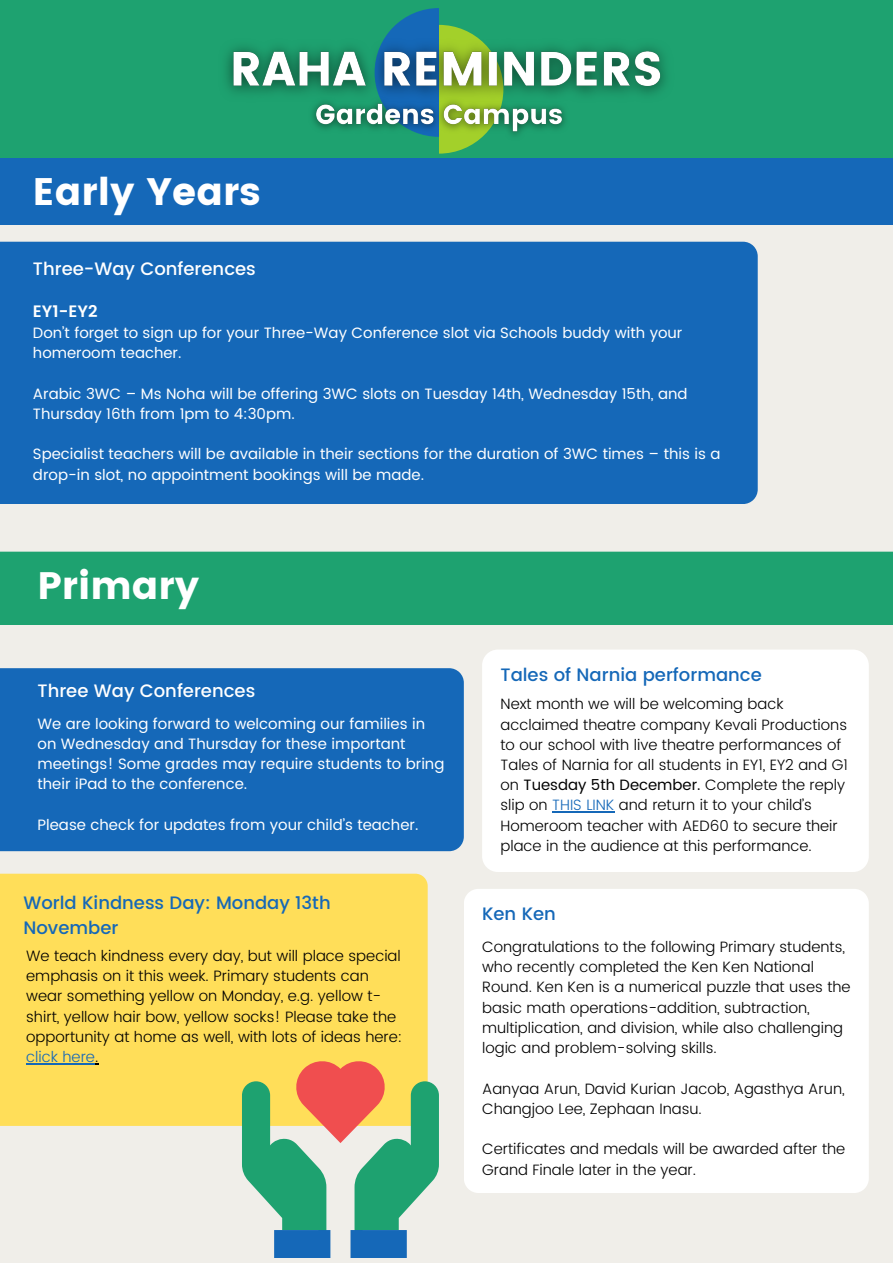
<style>
.page{position:relative;width:893px;height:1264px;background:#fff}
.page>*{position:absolute;margin:0;border:0;box-sizing:border-box;transform-origin:0 0}
.t1{font:38.25px "Poppins";color:#fff}
.t2{font:500 18px/24.8px "Poppins";color:#1568b8}
.t3{font:500 18px "Poppins";color:#fff}
.t4{font:600 16.5px "Poppins";color:#fff}
.t5{font:300 15px/20.2px "Poppins";color:#000}
.t6{font:15px/20.2px "Poppins";color:#fff}
.s1{color:#1568b8}
.s2{font-weight:400}
</style>
<div class="page">
<div style="left:0;top:0;width:892px;height:1262px;background:#f0eee9"></div>
<div style="left:0;top:0;width:892px;height:159px;background:#1ea270"></div>
<svg style="left:390px;top:8px;width:83px;height:146px"></svg>
<div style="left:0;top:159px;width:892px;height:66px;background:#1568b8"></div>
<div style="left:0;top:551px;width:892px;height:74px;background:#1ea270"></div>
<div style="left:0;top:873px;width:427px;height:252px;background:#ffde59"></div>
<hr style="left:26px;top:1063px;width:69px;height:1px;background:#1568b8">
<div style="left:464px;top:889px;width:404px;height:303px;background:#fff"></div>
<div style="left:0;top:242px;width:757px;height:262px;background:#1568b8"></div>
<div style="left:0;top:668px;width:464px;height:183px;background:#1568b8"></div>
<img style="left:225px;top:31px;width:441px;height:64px">
<img style="left:304px;top:93px;width:269px;height:51px">
<div style="left:482px;top:649px;width:386px;height:223px;background:#fff;border-radius:16px"></div>
<hr style="left:552px;top:811px;width:62px;height:1px;background:#1568b8">
<svg style="left:242px;top:1058px;width:196px;height:199px"></svg>
<p class="t1" style="left:33px;top:169px;width:229px">Early Years</p>
<p class="t3" style="left:33px;top:258px;width:224px">Three-Way Conferences</p>
<p class="t4" style="left:33px;top:301px;width:66px">EY1-EY2</p>
<p class="t6" style="left:33px;top:323px;width:651px">Don’t forget to sign up for your Three-Way Conference slot via Schools buddy with your homeroom teacher.</p>
<p class="t6" style="left:33px;top:383px;width:656px">Arabic 3WC – Ms Noha will be offering 3WC slots on Tuesday 14th, Wednesday 15th, and<br>Thursday 16th from 1pm to 4:30pm.</p>
<p class="t6" style="left:33px;top:444px;width:689px">Specialist teachers will be available in their sections for the duration of 3WC times – this is a drop-in slot, no appointment bookings will be made.</p>
<p class="t1" style="left:38px;top:563px;width:163px">Primary</p>
<p class="t3" style="left:38px;top:680px;width:219px">Three Way Conferences</p>
<p class="t6" style="left:38px;top:713px;width:408px">We are looking forward to welcoming our families in on Wednesday and Thursday for these important meetings! Some grades may require students to bring their iPad to the conference.</p>
<p class="t6" style="left:38px;top:814px;width:382px">Please check for updates from your child’s teacher.</p>
<p class="t2" style="left:23px;top:890px;width:308px">World Kindness Day: Monday 13th<br>November</p>
<p class="t5" style="left:26px;top:945px;width:377px">We teach kindness every day, but will place special emphasis on it this week. Primary students can wear something yellow on Monday, e.g. yellow t&shy;shirt, yellow hair bow, yellow socks! Please take the opportunity at home as well, with lots of ideas here: <span class="s1">click here</span>.</p>
<p class="t2" style="left:500px;top:662px;width:263px">Tales of Narnia performance</p>
<p class="t5" style="left:500px;top:694px;width:349px">Next month we will be welcoming back acclaimed theatre company Kevali Productions to our school with live theatre performances of Tales of Narnia for all students in EY1, EY2 and G1 on <span class="s2">Tuesday 5th December.</span> Complete the reply slip on <span class="s1">THIS LINK</span> and return it to your child’s Homeroom teacher with AED60 to secure their place in the audience at this performance.</p>
<p class="t2" style="left:482px;top:901px;width:75px">Ken Ken</p>
<p class="t5" style="left:482px;top:936px;width:370px">Congratulations to the following Primary students, who recently completed the Ken Ken National Round. Ken Ken is a numerical puzzle that uses the basic math operations-addition, subtraction, multiplication, and division, while also challenging logic and problem-solving skills.</p>
<p class="t5" style="left:482px;top:1078px;width:364px">Aanyaa Arun, David Kurian Jacob, Agasthya Arun,<br>Changjoo Lee, Zephaan Inasu.</p>
<p class="t5" style="left:482px;top:1138px;width:364px">Certificates and medals will be awarded after the<br>Grand Finale later in the year.</p>
</div>
